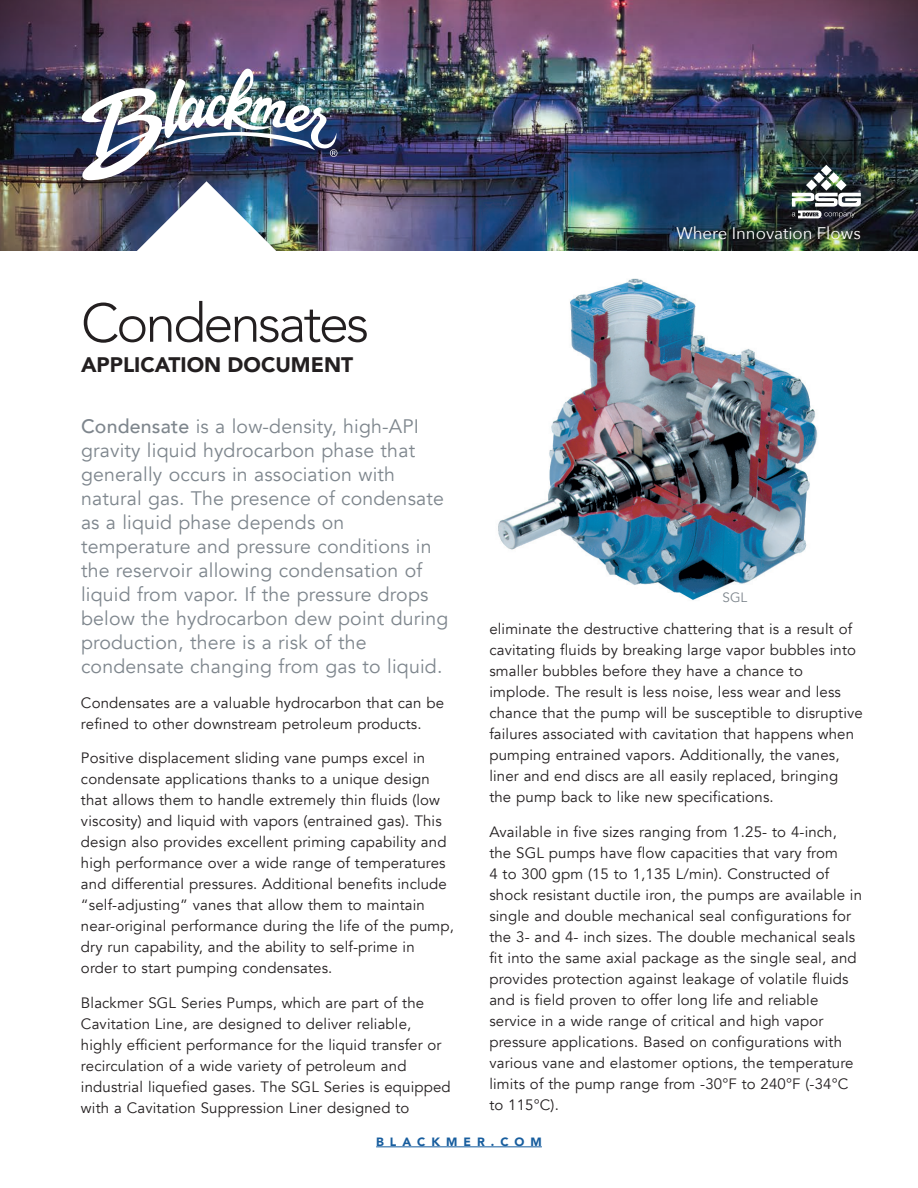
<style>
.page{position:relative;width:918px;height:1188px;background:#fff}
.page>*{position:absolute;margin:0;border:0;box-sizing:border-box;transform-origin:0 0}
.t1{font:300 54px "Avenir";letter-spacing:-.05em;color:#231f20}
.t2{font:900 21px "Avenir";color:#231f20}
.t3{font:19.5px/24px "Avenir";letter-spacing:.01em;color:#7e868d}
.t4{font:16.8px "Avenir Next";color:#fff}
.t5{font:15px/21px "Avenir";letter-spacing:.01em;color:#231f20}
.t6{font:13.5px "Avenir";color:#7e868d}
.t7{font:900 12px "Avenir";letter-spacing:.5em;color:#175d9e}
.s1{font-weight:500}
</style>
<div class="page">
<img style="left:0;top:0;width:918px;height:250px">
<hr style="left:376px;top:1147px;width:166px;height:1px;background:#175d9e">
<img style="left:498px;top:278px;width:320px;height:322px">
<img style="left:792px;top:165px;width:69px;height:53px">
<img style="left:79px;top:67px;width:258px;height:184px">
<h1 class="t1" style="left:81px;top:291px;width:290px">Condensates</h1>
<h2 class="t2" style="left:81px;top:346px;width:274px">APPLICATION DOCUMENT</h2>
<p class="t3" style="left:81px;top:415px;width:369px"><span class="s1">Condensate</span> is a low-density, high-API gravity liquid hydrocarbon phase that generally occurs in association with natural gas. The presence of condensate as a liquid phase depends on temperature and pressure conditions in the reservoir allowing condensation of liquid from vapor. If the pressure drops below the hydrocarbon dew point during production, there is a risk of the condensate changing from gas to liquid.</p>
<p class="t5" style="left:81px;top:692px;width:365px">Condensates are a valuable hydrocarbon that can be refined to other downstream petroleum products.</p>
<p class="t5" style="left:81px;top:748px;width:375px">Positive displacement sliding vane pumps excel in condensate applications thanks to a unique design that allows them to handle extremely thin fluids (low viscosity) and liquid with vapors (entrained gas). This design also provides excellent priming capability and high performance over a wide range of temperatures and differential pressures. Additional benefits include “self-adjusting” vanes that allow them to maintain near-original performance during the life of the pump, dry run capability, and the ability to self-prime in order to start pumping condensates.</p>
<p class="t5" style="left:81px;top:992px;width:371px">Blackmer SGL Series Pumps, which are part of the Cavitation Line, are designed to deliver reliable, highly efficient performance for the liquid transfer or recirculation of a wide variety of petroleum and industrial liquefied gases. The SGL Series is equipped with a Cavitation Suppression Liner designed to</p>
<p class="t4" style="left:676px;top:219px;width:186px">Where Innovation Flows</p>
<p class="t6" style="left:723px;top:589px;width:26px">SGL</p>
<p class="t5" style="left:489px;top:619px;width:375px">eliminate the destructive chattering that is a result of cavitating fluids by breaking large vapor bubbles into smaller bubbles before they have a chance to implode. The result is less noise, less wear and less chance that the pump will be susceptible to disruptive failures associated with cavitation that happens when pumping entrained vapors. Additionally, the vanes, liner and end discs are all easily replaced, bringing the pump back to like new specifications.</p>
<p class="t5" style="left:489px;top:821px;width:374px">Available in five sizes ranging from 1.25- to 4-inch, the SGL pumps have flow capacities that vary from<br>4 to 300 gpm (15 to 1,135 L/min). Constructed of shock resistant ductile iron, the pumps are available in single and double mechanical seal configurations for the 3- and 4- inch sizes. The double mechanical seals fit into the same axial package as the single seal, and provides protection against leakage of volatile fluids and is field proven to offer long life and reliable service in a wide range of critical and high vapor pressure applications. Based on configurations with various vane and elastomer options, the temperature limits of the pump range from -30°F to 240°F (-34°C to 115°C).</p>
<p class="t7" style="left:376px;top:1131px;width:167px">BLACKMER.COM</p>
</div>
